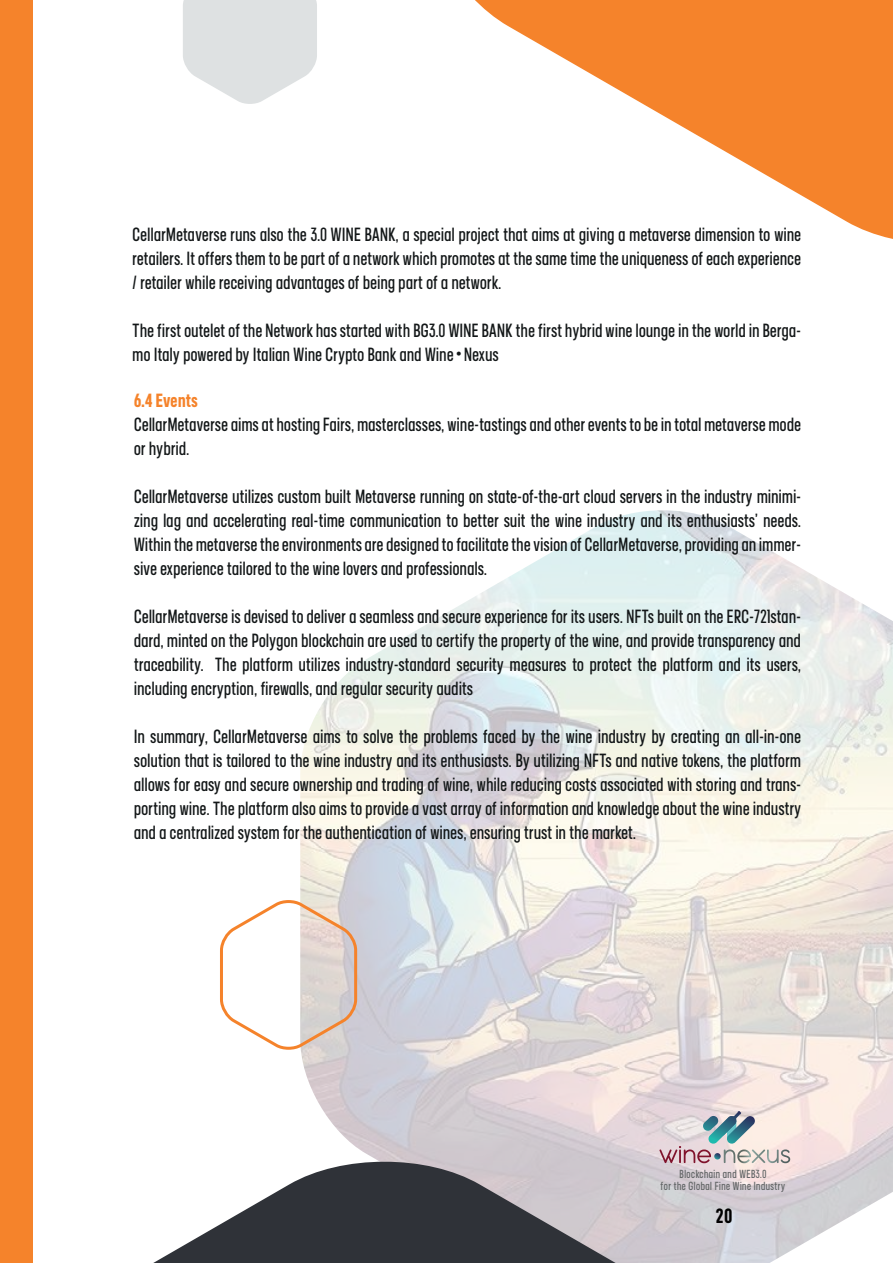
<style>
.page{position:relative;width:893px;height:1263px;background:#fff}
.page>*{position:absolute;margin:0;border:0;box-sizing:border-box;transform-origin:0 0}
.t1{font:700 21px "adineue PRO Cond";color:#000}
.t2{font:19.5px/24px "adineue PRO Cond";letter-spacing:.025em;color:#131718;text-align:justify}
.t3{font:700 19.5px "adineue PRO Cond";letter-spacing:.015em;color:#f5832b}
.t4{font:12px/12px "adineue PRO Cond";letter-spacing:.045em;color:#636667;text-align:center}
.s1{font-family:"Koz Go Pr 6 N"}
</style>
<div class="page">
<img style="left:300px;top:510px;width:593px;height:644px">
<svg style="left:475px;top:0;width:418px;height:239px;fill:#f5832b"></svg>
<svg style="left:153px;top:1154px;width:740px;height:109px"></svg>
<div style="left:0;top:0;width:33px;height:1263px;background:#f5832b"></div>
<svg style="left:183px;top:0;width:134px;height:104px"></svg>
<svg style="left:659px;top:1111px;width:131px;height:52px"></svg>
<svg style="left:220px;top:898px;width:139px;height:153px"></svg>
<p class="t2" style="left:133px;top:222px;width:670px">CellarMetaverse runs also the 3.0 WINE BANK, a special project that aims at giving a metaverse dimension to wine retailers. It offers them to be part of a network which promotes at the same time the uniqueness of each experience / retailer while receiving advantages of being part of a network.</p>
<p class="t2" style="left:133px;top:318px;width:670px">The first outelet of the Network has started with BG3.0 WINE BANK the first hybrid wine lounge in the world in Berga&shy;mo Italy powered by Italian Wine Crypto Bank and Wine<span class="s1">・</span>Nexus</p>
<p class="t3" style="left:134px;top:389px;width:65px">6.4 Events</p>
<p class="t2" style="left:134px;top:412px;width:668px">CellarMetaverse aims at hosting Fairs, masterclasses, wine-tastings and other events to be in total metaverse mode or hybrid.</p>
<p class="t2" style="left:134px;top:484px;width:668px">CellarMetaverse utilizes custom built Metaverse running on state-of-the-art cloud servers in the industry minimi&shy;zing lag and accelerating real-time communication to better suit the wine industry and its enthusiasts’ needs.<br>Within the metaverse the environments are designed to facilitate the vision of CellarMetaverse, providing an immer&shy;sive experience tailored to the wine lovers and professionals.</p>
<p class="t2" style="left:134px;top:604px;width:668px">CellarMetaverse is devised to deliver a seamless and secure experience for its users. NFTs built on the ERC-721stan&shy;dard, minted on the Polygon blockchain are used to certify the property of the wine, and provide transparency and traceability. The platform utilizes industry-standard security measures to protect the platform and its users, including encryption, firewalls, and regular security audits</p>
<p class="t2" style="left:134px;top:724px;width:669px">In summary, CellarMetaverse aims to solve the problems faced by the wine industry by creating an all-in-one solution that is tailored to the wine industry and its enthusiasts. By utilizing NFTs and native tokens, the platform allows for easy and secure ownership and trading of wine, while reducing costs associated with storing and trans&shy;porting wine. The platform also aims to provide a vast array of information and knowledge about the wine industry and a centralized system for the authentication of wines, ensuring trust in the market.</p>
<p class="t4" style="left:661px;top:1167px;width:126px">Blockchain and WEB3.0<br>for the Global Fine Wine Industry</p>
<p class="t1" style="left:716px;top:1204px;width:18px">20</p>
</div>
